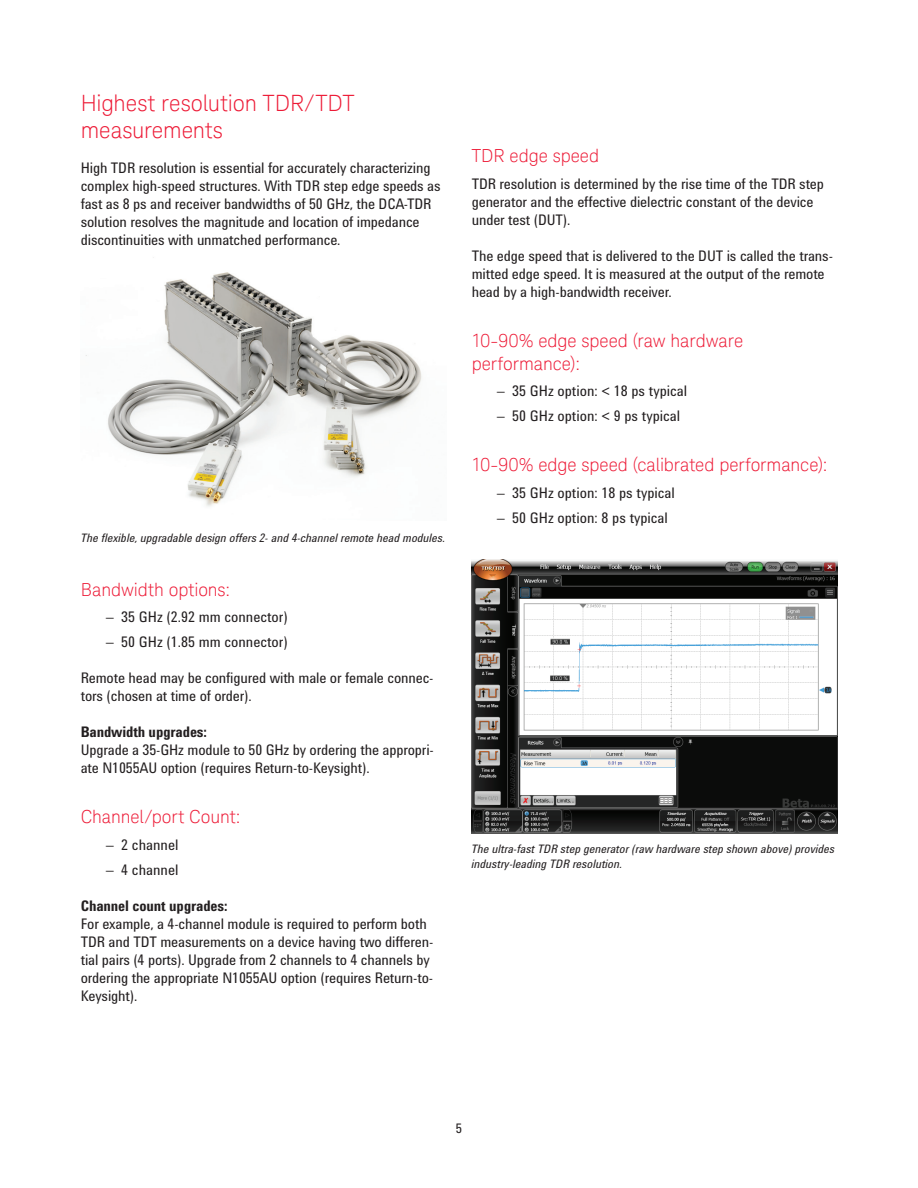
<style>
.page{position:relative;width:918px;height:1188px;background:#fff}
.page>*{position:absolute;margin:0;border:0;box-sizing:border-box;transform-origin:0 0}
.t1{font:300 22.5px/27px "Keysight Sans";letter-spacing:-.01em;color:#ed1a36}
.t2{font:300 18px/22.5px "Keysight Sans";color:#ed1a36}
.t3{font:15px/18px "Agilent Condensed CFF";letter-spacing:-.01em;color:#231f20}
.t4{font:700 15px "Agilent Condensed CFF";letter-spacing:-.01em;color:#231f20}
.t5{font:13.5px "Agilent Condensed CFF";color:#231f20}
.t6{font:italic 12px/15px "Agilent Condensed CFF";color:#231f20}
</style>
<div class="page">
<img style="left:85px;top:257px;width:337px;height:249px">
<img style="left:472px;top:560px;width:365px;height:274px">
<h1 class="t1" style="left:81px;top:90px;width:275px">Highest resolution TDR/TDT measurements</h1>
<p class="t3" style="left:81px;top:158px;width:361px">High TDR resolution is essential for accurately characterizing complex high-speed structures. With TDR step edge speeds as fast as 8 ps and receiver bandwidths of 50 GHz, the DCA-TDR solution resolves the magnitude and location of impedance discontinuities with unmatched performance.</p>
<p class="t6" style="left:81px;top:530px;width:366px">The flexible, upgradable design offers 2- and 4-channel remote head modules.</p>
<p class="t2" style="left:81px;top:578px;width:151px">Bandwidth options:</p>
<p class="t3" style="left:106px;top:608px;width:183px">– 35 GHz (2.92 mm connector)</p>
<p class="t3" style="left:106px;top:632px;width:183px">– 50 GHz (1.85 mm connector)</p>
<p class="t3" style="left:81px;top:668px;width:354px">Remote head may be configured with male or female connec&shy;tors (chosen at time of order).</p>
<p class="t4" style="left:81px;top:721px;width:128px">Bandwidth upgrades:</p>
<p class="t3" style="left:81px;top:740px;width:355px">Upgrade a 35-GHz module to 50 GHz by ordering the appropri&shy;ate N1055AU option (requires Return-to-Keysight).</p>
<p class="t2" style="left:81px;top:806px;width:161px">Channel/port Count:</p>
<p class="t3" style="left:106px;top:835px;width:74px">– 2 channel</p>
<p class="t3" style="left:106px;top:860px;width:74px">– 4 channel</p>
<p class="t4" style="left:81px;top:894px;width:148px">Channel count upgrades:</p>
<p class="t3" style="left:81px;top:914px;width:354px">For example, a 4-channel module is required to perform both TDR and TDT measurements on a device having two differen&shy;tial pairs (4 ports). Upgrade from 2 channels to 4 channels by ordering the appropriate N1055AU option (requires Return-to-Keysight).</p>
<p class="t2" style="left:472px;top:145px;width:129px">TDR edge speed</p>
<p class="t3" style="left:472px;top:174px;width:354px">TDR resolution is determined by the rise time of the TDR step generator and the effective dielectric constant of the device under test (DUT).</p>
<p class="t3" style="left:472px;top:246px;width:363px">The edge speed that is delivered to the DUT is called the trans&shy;mitted edge speed. It is measured at the output of the remote head by a high-bandwidth receiver.</p>
<p class="t2" style="left:472px;top:330px;width:273px">10-90% edge speed (raw hardware performance):</p>
<p class="t3" style="left:497px;top:381px;width:192px">– 35 GHz option: &lt; 18 ps typical</p>
<p class="t3" style="left:497px;top:406px;width:185px">– 50 GHz option: &lt; 9 ps typical</p>
<p class="t2" style="left:472px;top:454px;width:357px">10-90% edge speed (calibrated performance):</p>
<p class="t3" style="left:497px;top:483px;width:179px">– 35 GHz option: 18 ps typical</p>
<p class="t3" style="left:497px;top:508px;width:172px">– 50 GHz option: 8 ps typical</p>
<p class="t6" style="left:472px;top:841px;width:365px">The ultra-fast TDR step generator (raw hardware step shown above) provides industry-leading TDR resolution.</p>
<p class="t5" style="left:456px;top:1118px;width:8px">5</p>
</div>
